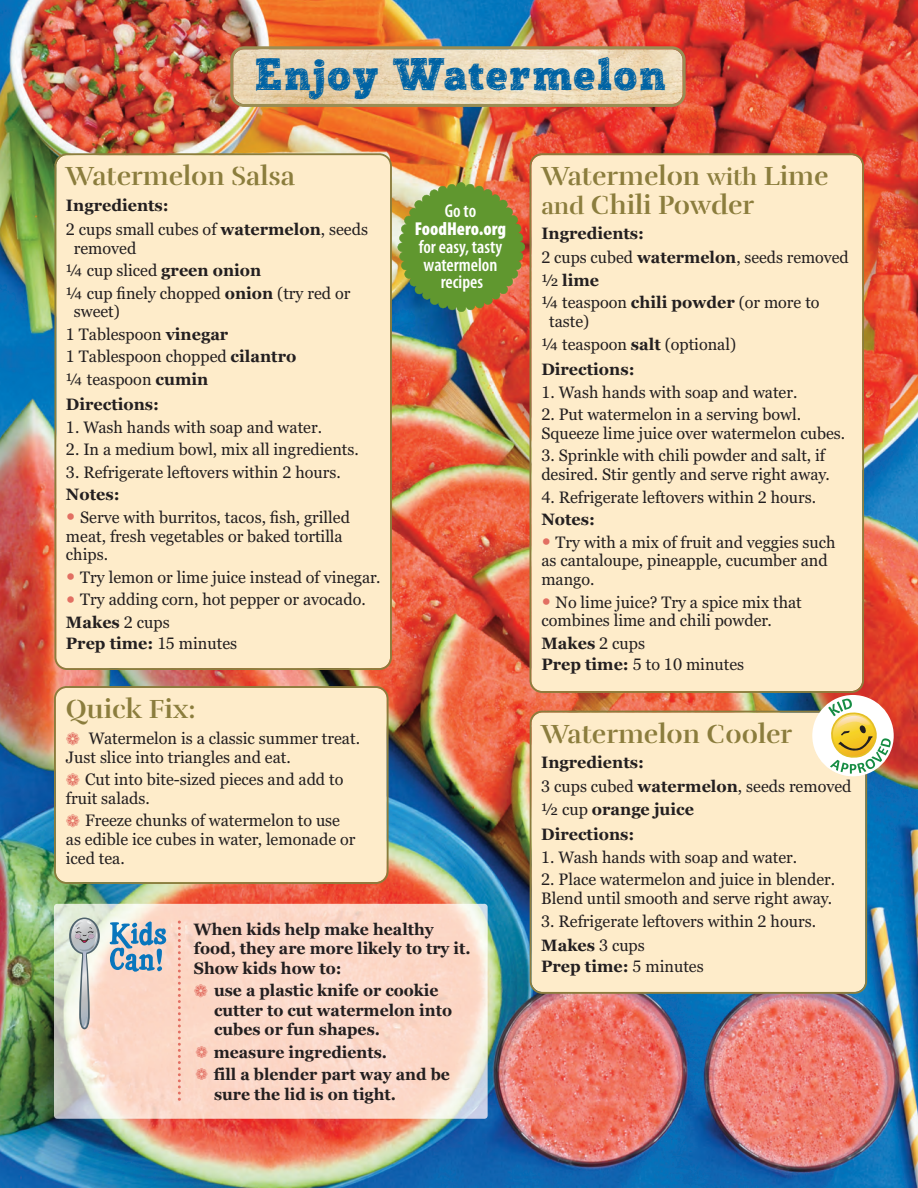
<style>
.page{position:relative;width:918px;height:1188px;background:#fff}
.page>*{position:absolute;margin:0;border:0;box-sizing:border-box;transform-origin:0 0}
.t1{font:43.5px "Posterizer KG Sketch";letter-spacing:.04em;color:#0063a4}
.t2{font:27px/28.5px "Rufina Stencil Bold";color:#8b7d3d}
.t3{font:600 condensed 18.75px/17.2px "Myriad Pro";color:#fff;text-align:center}
.t4{font:900 condensed 18.75px "Myriad Pro";color:#fff}
.t5{font:16.5px/18.8px "Georgia Pro";color:#231f20}
.t6{font:700 16.5px/19.5px "Georgia";color:#231f20;scale:.96 1}
.t7{font:700 16.5px/21px "Georgia";color:#231f20}
.s1{font-family:"Georgia";font-weight:700}
.s2{font-size:25.5px;color:#e26f62}
.s3{font-family:"Georgia Pro";font-weight:400}
.s4{color:#e26f62}
.s5{font-family:"MS P Gothic";font-weight:400;color:#e26f62}
.s6{font-size:24px}
</style>
<div class="page">
<img style="left:0;top:0;width:918px;height:1187px">
<svg style="left:398px;top:182px;width:127px;height:130px;background:#78913f"></svg>
<img style="left:54px;top:904px;width:434px;height:215px">
<div style="left:530px;top:153px;width:334px;height:540px;background:#feecca"></div>
<div style="left:54px;top:686px;width:335px;height:198px;background:#feecca"></div>
<div style="left:54px;top:153px;width:338px;height:517px;background:#feecca"></div>
<div style="left:530px;top:711px;width:337px;height:283px;background:#feecca"></div>
<svg style="left:69px;top:918px;width:31px;height:36px"></svg>
<svg style="left:110px;top:922px;width:56px;height:50px;background:#93afc4"></svg>
<svg style="left:71px;top:919px;width:27px;height:110px;background:#cccbc8"></svg>
<svg style="left:178px;top:921px;width:3px;height:180px"></svg>
<svg style="left:230px;top:46px;width:456px;height:61px;background:#e1cda9"></svg>
<img style="left:812px;top:695px;width:82px;height:81px">
<h1 class="t1" style="left:255px;top:58px;width:413px">Enjoy Watermelon</h1>
<h2 class="t2" style="left:66px;top:166px;width:230px">Watermelon Salsa</h2>
<p class="t7" style="left:66px;top:195px;width:104px">Ingredients:</p>
<p class="t5" style="left:74px;top:221px;width:296px;text-indent:-8px">2 cups small cubes of <span class="s1">watermelon</span>, seeds removed</p>
<p class="t5" style="left:66px;top:261px;width:286px;line-height:22.5px">¼ cup sliced <span class="s1">green onion<br></span>¼ cup finely chopped <span class="s1">onion</span> (try red or</p>
<p class="t5" style="left:66px;top:302px;width:232px;line-height:22.5px;text-indent:8px">sweet)<br>1 Tablespoon <span class="s1">vinegar<br></span>1 Tablespoon chopped <span class="s1">cilantro </span>¼ teaspoon <span class="s1">cumin</span></p>
<p class="t7" style="left:66px;top:394px;width:95px">Directions:</p>
<p class="t5" style="left:66px;top:419px;width:258px">1. Wash hands with soap and water.</p>
<p class="t5" style="left:66px;top:442px;width:294px">2. In a medium bowl, mix all ingredients.</p>
<p class="t5" style="left:66px;top:464px;width:276px">3. Refrigerate leftovers within 2 hours.</p>
<p class="t7" style="left:66px;top:484px;width:55px">Notes:</p>
<p class="t5" style="left:66px;top:509px;width:285px"><span class="s2">•</span> Serve with burritos, tacos, fish, grilled meat, fresh vegetables or baked tortilla chips.</p>
<p class="t5" style="left:66px;top:569px;width:316px"><span class="s2">•</span> Try lemon or lime juice instead of vinegar.</p>
<p class="t5" style="left:66px;top:592px;width:301px"><span class="s2">•</span> Try adding corn, hot pepper or avocado.</p>
<p class="t7" style="left:66px;top:612px;width:173px">Makes <span class="s3">2 cups<br></span>Prep time: <span class="s3">15 minutes</span></p>
<h2 class="t2" style="left:66px;top:698px;width:131px">Quick Fix:</h2>
<p class="t5" style="left:66px;top:730px;width:296px"><span class="s4">❁</span> Watermelon is a classic summer treat.<br>Just slice into triangles and eat.</p>
<p class="t5" style="left:66px;top:771px;width:279px"><span class="s4">❁</span> Cut into bite-sized pieces and add to fruit salads.</p>
<p class="t5" style="left:66px;top:812px;width:291px"><span class="s4">❁</span> Freeze chunks of watermelon to use as edible ice cubes in water, lemonade or iced tea.</p>
<p class="t3" style="left:445px;top:204px;width:33px">Go to</p>
<p class="t4" style="left:415px;top:222px;width:93px">FoodHero.org</p>
<p class="t3" style="left:419px;top:240px;width:85px">for easy, tasty watermelon recipes</p>
<p class="t6" style="left:194px;top:919px;width:290px">When kids help make healthy food, they are more likely to try it.<br>Show kids how to:</p>
<p class="t6" style="left:214px;top:981px;width:249px;text-indent:-20px"><span class="s4">❁</span> use a plastic knife or cookie cutter to cut watermelon into cubes or fun shapes.</p>
<p class="t6" style="left:194px;top:1041px;width:268px;line-height:22.5px"><span class="s5">❁</span> measure ingredients.<br><span class="s5">❁</span> fill a blender part way and be</p>
<p class="t6" style="left:214px;top:1084px;width:191px">sure the lid is on tight.</p>
<h2 class="t2" style="left:541px;top:166px;width:289px">Watermelon <span class="s6">with</span> Lime <span class="s6">and</span> Chili Powder</h2>
<p class="t7" style="left:541px;top:223px;width:104px">Ingredients:</p>
<p class="t5" style="left:541px;top:250px;width:309px">2 cups cubed <span class="s1">watermelon</span>, seeds removed</p>
<p class="t7" style="left:541px;top:270px;width:59px"><span class="s3">½</span> lime</p>
<p class="t5" style="left:549px;top:295px;width:272px;text-indent:-8px">¼ teaspoon <span class="s1">chili powder</span> (or more to taste)</p>
<p class="t5" style="left:541px;top:336px;width:196px">¼ teaspoon <span class="s1">salt</span> (optional)</p>
<p class="t7" style="left:541px;top:359px;width:95px">Directions:</p>
<p class="t5" style="left:541px;top:384px;width:258px">1. Wash hands with soap and water.</p>
<p class="t5" style="left:541px;top:406px;width:305px">2. Put watermelon in a serving bowl.<br>Squeeze lime juice over watermelon cubes.</p>
<p class="t5" style="left:541px;top:448px;width:290px">3. Sprinkle with chili powder and salt, if desired. Stir gently and serve right away.</p>
<p class="t5" style="left:541px;top:489px;width:276px">4. Refrigerate leftovers within 2 hours.</p>
<p class="t7" style="left:541px;top:509px;width:55px">Notes:</p>
<p class="t5" style="left:541px;top:534px;width:296px"><span class="s2">•</span> Try with a mix of fruit and veggies such as cantaloupe, pineapple, cucumber and mango.</p>
<p class="t5" style="left:541px;top:594px;width:262px"><span class="s2">•</span> No lime juice? Try a spice mix that combines lime and chili powder.</p>
<p class="t7" style="left:541px;top:633px;width:105px">Makes <span class="s3">2 cups</span></p>
<p class="t5" style="left:541px;top:656px;width:204px"><span class="s1">Prep time:</span> 5 to 10 minutes</p>
<h2 class="t2" style="left:541px;top:723px;width:253px">Watermelon Cooler</h2>
<p class="t7" style="left:541px;top:752px;width:104px">Ingredients:</p>
<p class="t5" style="left:541px;top:778px;width:312px">3 cups cubed <span class="s1">watermelon</span>, seeds removed</p>
<p class="t7" style="left:541px;top:796px;width:154px;line-height:25.5px"><span class="s3">½ cup</span> orange juice<br>Directions:</p>
<p class="t5" style="left:541px;top:849px;width:258px">1. Wash hands with soap and water.</p>
<p class="t5" style="left:541px;top:871px;width:296px">2. Place watermelon and juice in blender.<br>Blend until smooth and serve right away.</p>
<p class="t5" style="left:541px;top:913px;width:276px">3. Refrigerate leftovers within 2 hours.</p>
<p class="t7" style="left:541px;top:934px;width:164px">Makes <span class="s3">3 cups<br></span>Prep time: <span class="s3">5 minutes</span></p>
</div>
